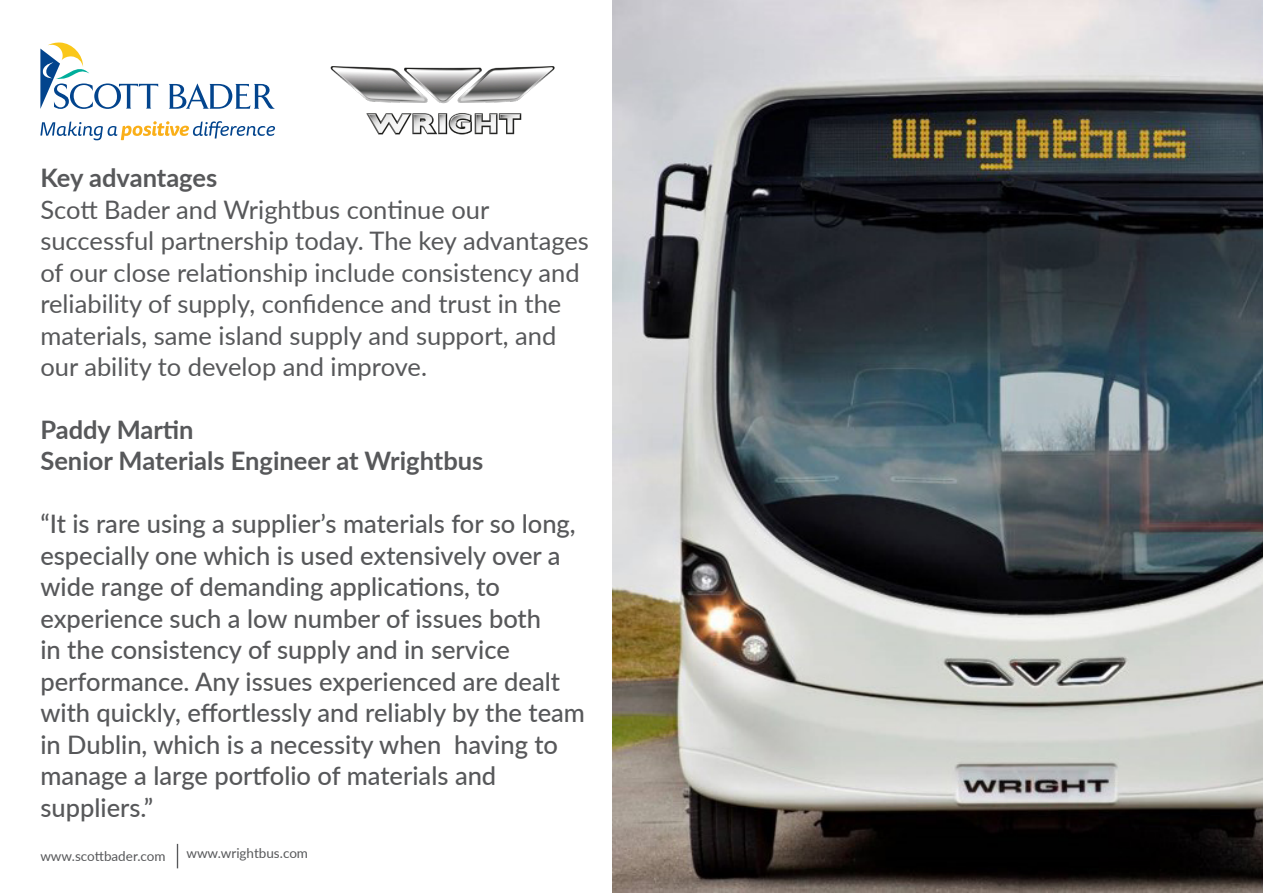
<style>
.page{position:relative;width:1263px;height:893px;background:#fff}
.page>*{position:absolute;margin:0;border:0;box-sizing:border-box;transform-origin:0 0}
.t1{font:500 25.5px/31.5px "Lato";color:#57585a}
.t2{font:25.5px/31.5px "Lato";color:#57585a}
.t3{font:700 25.5px "Lato";color:#57585a}
.t4{font:13.5px "Lato";color:#57585a}
</style>
<div class="page">
<svg style="left:177px;top:844px;width:1px;height:24px"></svg>
<svg style="left:169px;top:83px;width:106px;height:26px"></svg>
<svg style="left:40px;top:43px;width:118px;height:66px"></svg>
<svg style="left:40px;top:121px;width:235px;height:19px"></svg>
<img style="left:612px;top:0;width:651px;height:893px">
<img style="left:330px;top:66px;width:225px;height:69px">
<p class="t3" style="left:40px;top:159px;width:178px">Key advantages</p>
<p class="t2" style="left:40px;top:193px;width:450px">Scott Bader and Wrightbus continue our</p>
<p class="t2" style="left:40px;top:224px;width:550px">successful partnership today. The key advantages of our close relationship include consistency and reliability of supply, confidence and trust in the materials, same island supply and support, and our ability to develop and improve.</p>
<p class="t3" style="left:40px;top:410px;width:155px">Paddy Martin</p>
<p class="t3" style="left:40px;top:442px;width:445px">Senior Materials Engineer at Wrightbus</p>
<p class="t1" style="left:40px;top:507px;width:546px">“It is rare using a supplier’s materials for so long, especially one which is used extensively over a wide range of demanding applications, to experience such a low number of issues both<br>in the consistency of supply and in service performance. Any issues experienced are dealt with quickly, effortlessly and reliably by the team in Dublin, which is a necessity when having to manage a large portfolio of materials and suppliers.”</p>
<p class="t4" style="left:40px;top:846px;width:127px">www.scottbader.com</p>
<p class="t4" style="left:186px;top:844px;width:123px">www.wrightbus.com</p>
</div>
